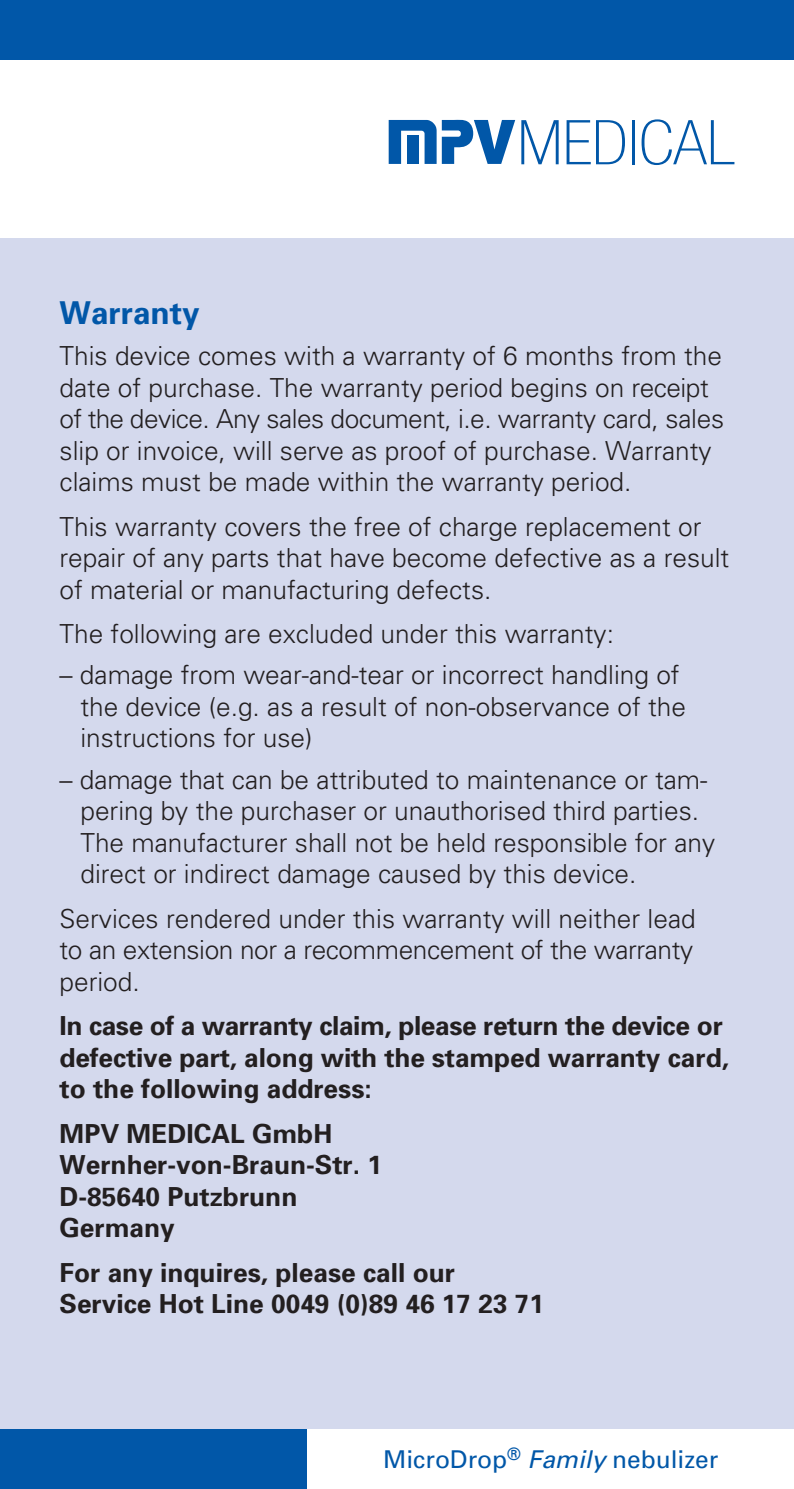
<style>
.page{position:relative;width:794px;height:1489px;background:#fff}
.page>*{position:absolute;margin:0;border:0;box-sizing:border-box;transform-origin:0 0}
.t1{font:700 31.5px "Univers";color:#0157a8}
.t2{font:300 26.25px/31.5px "Univers";color:#231f20}
.t3{font:700 26.25px/31.5px "Univers";color:#231f20}
.t4{font:24.5px "Univers";color:#0157a8}
.s1{font-style:italic}
</style>
<div class="page">
<div style="left:0;top:0;width:794px;height:60px;background:#0157a8"></div>
<div style="left:0;top:238px;width:794px;height:1250px;background:#d4d9ed"></div>
<div style="left:0;top:1429px;width:794px;height:59px;background:#0157a8"></div>
<svg style="left:521px;top:120px;width:37px;height:44px"></svg>
<svg style="left:566px;top:120px;width:59px;height:44px"></svg>
<hr style="left:632px;top:120px;width:3px;height:44px;background:#0157a8">
<svg style="left:641px;top:119px;width:93px;height:46px"></svg>
<svg style="left:442px;top:119px;width:73px;height:45px"></svg>
<svg style="left:389px;top:120px;width:47px;height:44px"></svg>
<div style="left:308px;top:1429px;width:486px;height:59px;background:#fff"></div>
<p class="t1" style="left:60px;top:292px;width:142px">Warranty</p>
<p class="t2" style="left:60px;top:339px;width:666px">This device comes with a warranty of 6 months from the date of purchase. The warranty period begins on receipt of the device. Any sales document, i.e. warranty card, sales slip or invoice, will serve as proof of purchase. Warranty claims must be made within the warranty period.</p>
<p class="t2" style="left:60px;top:509px;width:671px">This warranty covers the free of charge replacement or repair of any parts that have become defective as a result of material or manufacturing defects.</p>
<p class="t2" style="left:60px;top:617px;width:556px">The following are excluded under this warranty:</p>
<p class="t2" style="left:80px;top:658px;width:607px;text-indent:-21px">– damage from wear-and-tear or incorrect handling of the device (e.g. as a result of non-observance of the instructions for use)</p>
<p class="t2" style="left:80px;top:763px;width:636px;text-indent:-21px">– damage that can be attributed to maintenance or tam&shy;pering by the purchaser or unauthorised third parties.<br>The manufacturer shall not be held responsible for any direct or indirect damage caused by this device.</p>
<p class="t2" style="left:60px;top:902px;width:637px;text-align:justify">Services rendered under this warranty will neither lead to an extension nor a recommencement of the warranty period.</p>
<p class="t3" style="left:60px;top:1009px;width:671px">In case of a warranty claim, please return the device or defective part, along with the stamped warranty card, to the following address:</p>
<p class="t3" style="left:60px;top:1116px;width:324px">MPV MEDICAL GmbH<br>Wernher-von-Braun-Str. 1<br>D-85640 Putzbrunn<br>Germany</p>
<p class="t3" style="left:60px;top:1255px;width:486px">For any inquires, please call our<br>Service Hot Line 0049 (0)89 46 17 23 71</p>
<p class="t4" style="left:383px;top:1443px;width:336px">MicroDrop<sup>®</sup> <span class="s1">Family</span> nebulizer</p>
</div>
